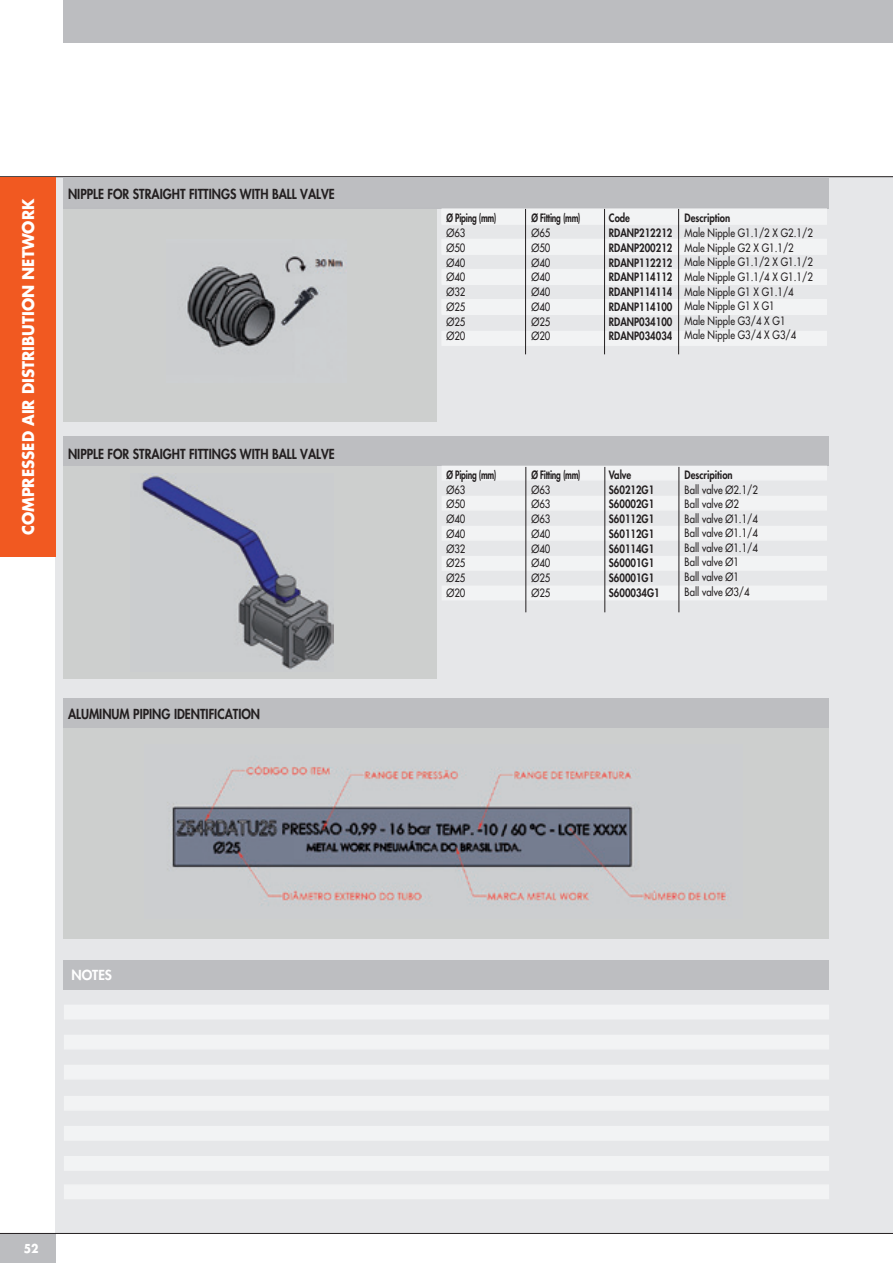
<style>
.page{position:relative;width:893px;height:1263px;background:#fff}
.page>*{position:absolute;margin:0;border:0;box-sizing:border-box;transform-origin:0 0}
.t1{font:700 15.75px "Futura Std";color:#fff;scale:.95 1}
.t2{font:800 13.5px "Futura Std";color:#231f20;scale:.9 1}
.t3{font:800 13.5px "Futura Std";color:#fff}
.t4{font:700 12px "Futura Std";color:#fff;scale:.9 1}
.t5{font:500 11.25px/14.7px "Futura Std";color:#231f20;text-align:justify;scale:.85 1}
.t6{font:800 11.25px/14.7px "Futura Std";color:#231f20;text-align:justify;scale:.85 1}
.t7{font:800 11.25px "Futura Std";letter-spacing:-.025em;color:#231f20;scale:.75 1}
</style>
<div class="page">
<div style="left:55px;top:176px;width:838px;height:1057px;background:#e6e7e9"></div>
<div style="left:0;top:1233px;width:55px;height:30px;background:#bcbdc0"></div>
<div style="left:64px;top:0;width:829px;height:43px;background:#bcbdc0"></div>
<hr style="left:0;top:176px;width:893px;height:1px;background:#231f20">
<hr style="left:0;top:1233px;width:893px;height:1px;background:#231f20">
<div style="left:64px;top:179px;width:765px;height:30px;background:#bcbdc0"></div>
<div style="left:64px;top:177px;width:765px;height:30px;background:#bdbec1"></div>
<div style="left:442px;top:239px;width:385px;height:15px;background:#f2f3f4"></div>
<div style="left:442px;top:299px;width:385px;height:15px;background:#f2f3f4"></div>
<div style="left:442px;top:331px;width:385px;height:15px;background:#f2f3f4"></div>
<div style="left:442px;top:269px;width:385px;height:15px;background:#f2f3f4"></div>
<div style="left:442px;top:210px;width:385px;height:15px;background:#f2f3f4"></div>
<div style="left:442px;top:240px;width:385px;height:15px;background:#f2f3f4"></div>
<div style="left:442px;top:300px;width:385px;height:15px;background:#f2f3f4"></div>
<div style="left:442px;top:270px;width:385px;height:15px;background:#f2f3f4"></div>
<div style="left:442px;top:209px;width:385px;height:15px;background:#f2f3f4"></div>
<div style="left:64px;top:209px;width:373px;height:212px;background:#cdcfce"></div>
<hr style="left:525px;top:209px;width:1px;height:145px;background:#231f20">
<hr style="left:604px;top:209px;width:1px;height:145px;background:#231f20">
<hr style="left:678px;top:209px;width:1px;height:145px;background:#231f20">
<img style="left:186px;top:252px;width:158px;height:96px">
<div style="left:64px;top:436px;width:765px;height:30px;background:#bdbec1"></div>
<div style="left:442px;top:466px;width:385px;height:14px;background:#f2f3f4"></div>
<div style="left:442px;top:496px;width:385px;height:15px;background:#f2f3f4"></div>
<div style="left:442px;top:556px;width:385px;height:15px;background:#f2f3f4"></div>
<div style="left:442px;top:585px;width:385px;height:15px;background:#f2f3f4"></div>
<div style="left:442px;top:526px;width:385px;height:15px;background:#f2f3f4"></div>
<div style="left:64px;top:466px;width:373px;height:213px;background:#cdcfce"></div>
<img style="left:141px;top:474px;width:193px;height:196px">
<hr style="left:526px;top:467px;width:1px;height:145px;background:#231f20">
<hr style="left:605px;top:467px;width:1px;height:145px;background:#231f20">
<hr style="left:679px;top:467px;width:1px;height:145px;background:#231f20">
<div style="left:64px;top:698px;width:765px;height:30px;background:#bdbec1"></div>
<div style="left:64px;top:728px;width:765px;height:211px;background:#cdcfce"></div>
<img style="left:172px;top:765px;width:556px;height:141px">
<div style="left:64px;top:960px;width:765px;height:29px;background:#bdbec1"></div>
<div style="left:64px;top:1035px;width:765px;height:14px;background:#f2f3f4"></div>
<div style="left:64px;top:1126px;width:765px;height:15px;background:#f2f3f4"></div>
<div style="left:64px;top:1004px;width:765px;height:15px;background:#f2f3f4"></div>
<div style="left:64px;top:1096px;width:765px;height:15px;background:#f2f3f4"></div>
<div style="left:64px;top:1065px;width:765px;height:14px;background:#f2f3f4"></div>
<div style="left:64px;top:1156px;width:765px;height:15px;background:#f2f3f4"></div>
<div style="left:64px;top:1184px;width:765px;height:15px;background:#f2f3f4"></div>
<div style="left:0;top:177px;width:55px;height:380px;background:#f15921"></div>
<h1 class="t1" style="left:18px;top:535px;width:356px;rotate:-90deg">COMPRESSED AIR DISTRIBUTION NETWORK</h1>
<p class="t2" style="left:68px;top:186px;width:298px">NIPPLE FOR STRAIGHT FITTINGS WITH BALL VALVE</p>
<p class="t2" style="left:68px;top:446px;width:298px">NIPPLE FOR STRAIGHT FITTINGS WITH BALL VALVE</p>
<p class="t2" style="left:68px;top:705px;width:215px">ALUMINUM PIPING IDENTIFICATION</p>
<p class="t3" style="left:71px;top:966px;width:42px">NOTES</p>
<p class="t4" style="left:24px;top:1240px;width:18px">52</p>
<p class="t7" style="left:446px;top:211px;width:68px">Ø Piping (mm)</p>
<p class="t7" style="left:531px;top:211px;width:67px">Ø Fitting (mm)</p>
<p class="t6" style="left:609px;top:211px;width:26px">Code</p>
<p class="t6" style="left:685px;top:211px;width:55px">Description</p>
<p class="t5" style="left:446px;top:226px;width:24px">Ø63<br>Ø50<br>Ø40<br>Ø40<br>Ø32<br>Ø25<br>Ø25<br>Ø20</p>
<p class="t5" style="left:532px;top:226px;width:24px">Ø65<br>Ø50<br>Ø40<br>Ø40<br>Ø40<br>Ø40<br>Ø25<br>Ø20</p>
<p class="t6" style="left:609px;top:226px;width:76px">RDANP212212<br>RDANP200212<br>RDANP112212<br>RDANP114112<br>RDANP114114<br>RDANP114100<br>RDANP034100<br>RDANP034034</p>
<p class="t5" style="left:685px;top:226px;width:152px;text-align:left">Male Nipple G1.1/2 X G2.1/2<br>Male Nipple G2 X G1.1/2<br>Male Nipple G1.1/2 X G1.1/2<br>Male Nipple G1.1/4 X G1.1/2<br>Male Nipple G1 X G1.1/4<br>Male Nipple G1 X G1<br>Male Nipple G3/4 X G1<br>Male Nipple G3/4 X G3/4</p>
<p class="t7" style="left:446px;top:467px;width:68px">Ø Piping (mm)</p>
<p class="t7" style="left:531px;top:467px;width:67px">Ø Fitting (mm)</p>
<p class="t6" style="left:609px;top:467px;width:28px">Valve</p>
<p class="t6" style="left:685px;top:467px;width:58px">Descripition</p>
<p class="t5" style="left:446px;top:482px;width:24px">Ø63<br>Ø50<br>Ø40<br>Ø40<br>Ø32<br>Ø25<br>Ø25<br>Ø20</p>
<p class="t5" style="left:532px;top:482px;width:24px">Ø63<br>Ø63<br>Ø63<br>Ø40<br>Ø40<br>Ø40<br>Ø25<br>Ø25</p>
<p class="t6" style="left:609px;top:482px;width:61px;text-align:left">S60212G1<br>S60002G1<br>S60112G1<br>S60112G1<br>S60114G1<br>S60001G1<br>S60001G1<br>S600034G1</p>
<p class="t5" style="left:685px;top:482px;width:88px;text-align:left">Ball valve Ø2.1/2<br>Ball valve Ø2<br>Ball valve Ø1.1/4<br>Ball valve Ø1.1/4<br>Ball valve Ø1.1/4<br>Ball valve Ø1<br>Ball valve Ø1<br>Ball valve Ø3/4</p>
</div>
